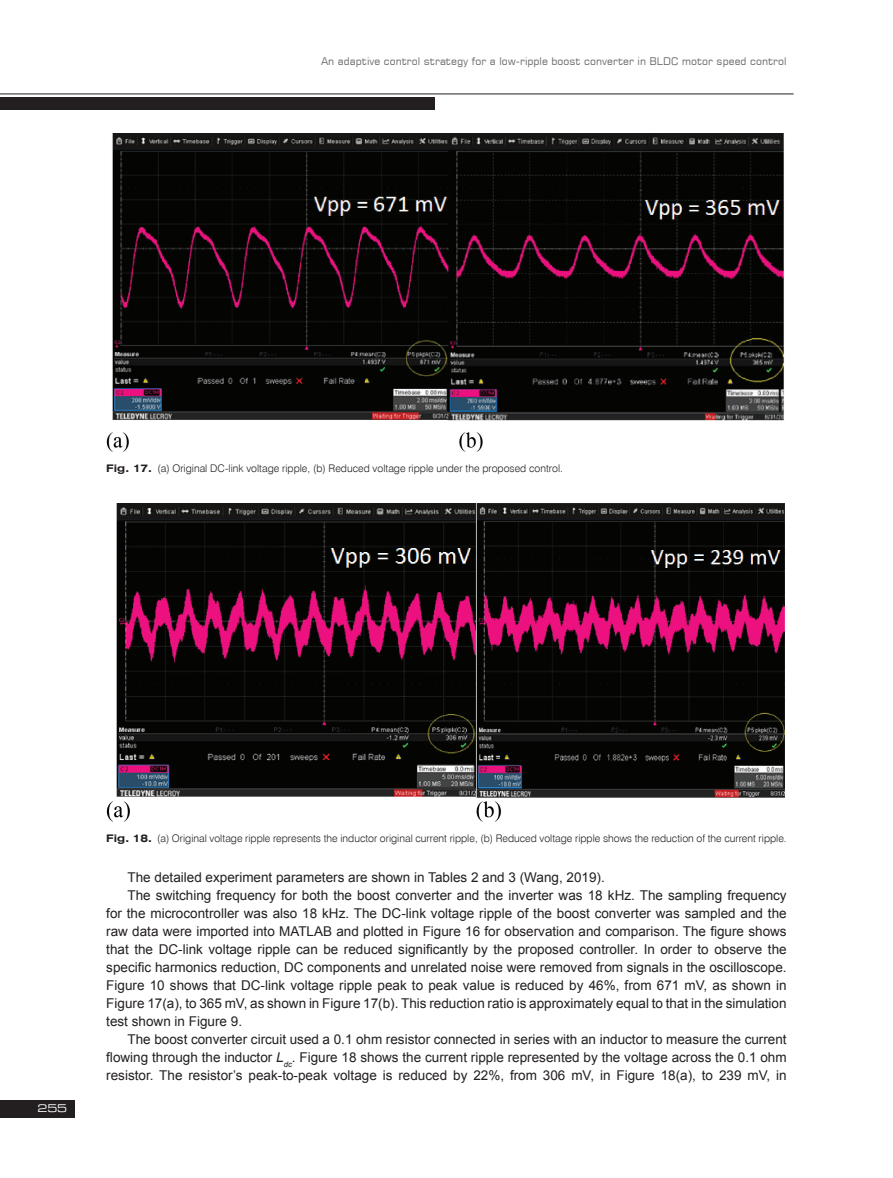
<style>
.page{position:relative;width:893px;height:1178px;background:#fff}
.page>*{position:absolute;margin:0;border:0;box-sizing:border-box;transform-origin:0 0}
.TEKST_2{font:13.5px/18px "Arial";color:#231f20;text-align:justify}
.Fig__1__text{font:10.5px "Swis 721 Lt EU";color:#231f20}
.t1{font:10.5px "Square 721 EU";color:#6c6d70}
.t2{font:10.5px "Square 721 Ex EU";color:#fff}
.s1{font-family:"Swis 721 Ex EU";font-weight:700}
.s2{font-style:italic}
</style>
<div class="page">
<div style="left:0;top:97px;width:435px;height:12px;background:#231f20"></div>
<div style="left:0;top:1100px;width:75px;height:17px;background:#231f20"></div>
<hr style="left:0;top:94px;width:794px;height:1px;background:#231f20">
<img style="left:106px;top:503px;width:678px;height:319px">
<img style="left:106px;top:134px;width:678px;height:318px">
<p class="t1" style="left:321px;top:54px;width:467px">An adaptive control strategy for a low-ripple boost converter in BLDC motor speed control</p>
<p class="Fig__1__text" style="left:106px;top:462px;width:458px"><span class="s1">Fig. 17.</span> (a) Original DC-link voltage ripple, (b) Reduced voltage ripple under the proposed control.</p>
<p class="t2" style="left:37px;top:1102px;width:31px">255</p>
<p class="Fig__1__text" style="left:106px;top:832px;width:682px"><span class="s1">Fig. 18.</span> (a) Original voltage ripple represents the inductor original current ripple, (b) Reduced voltage ripple shows the reduction of the current ripple.</p>
<p class="TEKST_2" style="left:128px;top:868px;width:479px">The detailed experiment parameters are shown in Tables 2 and 3 (Wang, 2019).</p>
<p class="TEKST_2" style="left:106px;top:886px;width:682px;text-indent:21px">The switching frequency for both the boost converter and the inverter was 18 kHz. The sampling frequency for the microcontroller was also 18 kHz. The DC-link voltage ripple of the boost converter was sampled and the raw data were imported into MATLAB and plotted in Figure 16 for observation and comparison. The figure shows that the DC-link voltage ripple can be reduced significantly by the proposed controller. In order to observe the specific harmonics reduction, DC components and unrelated noise were removed from signals in the oscilloscope.<br>Figure 10 shows that DC-link voltage ripple peak to peak value is reduced by 46%, from 671 mV, as shown in Figure 17(a), to 365 mV, as shown in Figure 17(b). This reduction ratio is approximately equal to that in the simulation test shown in Figure 9.</p>
<p class="TEKST_2" style="left:106px;top:1030px;width:682px;text-indent:21px">The boost converter circuit used a 0.1 ohm resistor connected in series with an inductor to measure the current flowing through the inductor <span class="s2">L</span><sub>dc</sub>. Figure 18 shows the current ripple represented by the voltage across the 0.1 ohm resistor. The resistor’s peak-to-peak voltage is reduced by 22%, from 306 mV, in Figure 18(a), to 239 mV, in</p>
</div>
